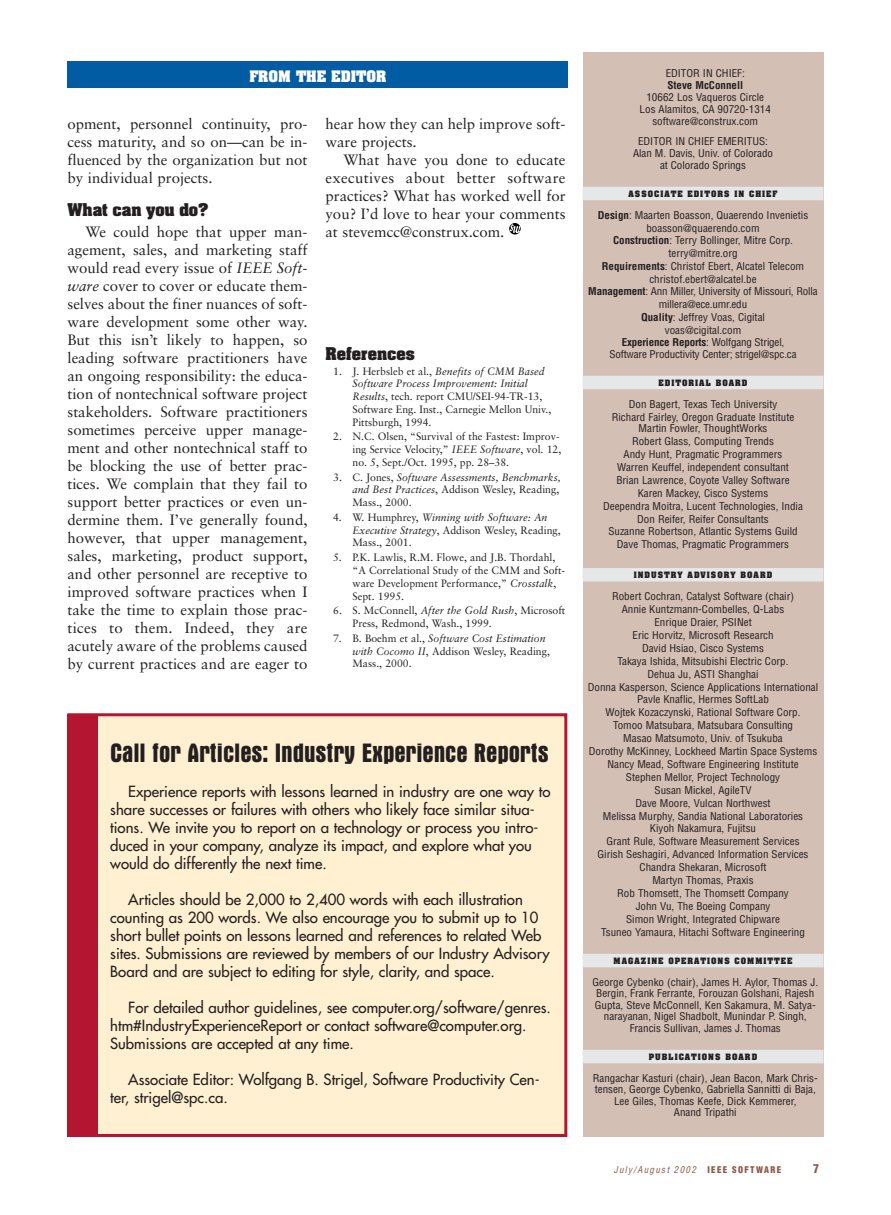
<style>
.page{position:relative;width:891px;height:1215px;background:#fff}
.page>*{position:absolute;margin:0;border:0;box-sizing:border-box;transform-origin:0 0}
.t1{font:700 condensed 27px "Aurora BT";letter-spacing:-.005em;color:#231f20}
.t2{font:15px/18px "Sabon";color:#231f20;text-align:justify}
.t3{font:15px/18px "Futura";color:#231f20}
.t4{font:700 15px "Aachen";color:#231f20}
.t5{font:700 13.5px "Aachen";color:#fff}
.t6{font:900 condensed 12px "Helvetica";color:#8b5746}
.t7{font:10.65px/12.8px "Sabon";color:#231f20}
.t8{font:italic 10.65px/12.8px "Sabon";color:#231f20}
.t9{font:condensed 10.5px/12.9px "Helvetica";color:#231f20;text-align:center;scale:1.05 1}
.t10{font:700 condensed 10.5px "Helvetica";color:#231f20;scale:1.05 1}
.t11{font:italic condensed 9.15px "Helvetica";letter-spacing:.15em;color:#8b5746}
.t12{font:900 condensed 9px "Helvetica";letter-spacing:.15em;color:#8b5746}
.t13{font:700 7.5px "Aachen";letter-spacing:.135em;color:#231f20}
.s1{font-style:italic}
.s2{font-style:normal}
.s3{font-weight:700}
</style>
<div class="page">
<div style="left:68px;top:62px;width:500px;height:26px;background:#015ca3"></div>
<svg style="left:509px;top:223px;width:12px;height:12px"></svg>
<svg style="left:510px;top:224px;width:11px;height:9px"></svg>
<div style="left:583px;top:53px;width:241px;height:1084px;background:#d4bfb4"></div>
<div style="left:583px;top:187px;width:241px;height:13px;background:#e6e7e9"></div>
<div style="left:583px;top:376px;width:241px;height:13px;background:#e6e7e9"></div>
<div style="left:583px;top:568px;width:241px;height:14px;background:#e6e7e9"></div>
<div style="left:583px;top:954px;width:241px;height:13px;background:#e6e7e9"></div>
<div style="left:583px;top:1050px;width:241px;height:13px;background:#e6e7e9"></div>
<div style="left:69px;top:715px;width:497px;height:420px;background:#fef0d0"></div>
<div style="left:68px;top:713px;width:499px;height:424px;border:3px solid #b41530"></div>
<div style="left:68px;top:715px;width:30px;height:422px;background:#b41530"></div>
<p class="t5" style="left:249px;top:70px;width:138px">FROM THE EDITOR</p>
<h2 class="t2" style="left:68px;top:116px;width:242px">opment, personnel continuity, pro&shy;cess maturity, and so on—can be in&shy;fluenced by the organization but not by individual projects.</h2>
<h2 class="t4" style="left:68px;top:203px;width:143px">What can you do?</h2>
<p class="t2" style="left:68px;top:224px;width:242px;text-indent:18px">We could hope that upper man&shy;agement, sales, and marketing staff would read every issue of <span class="s1">IEEE Soft&shy;ware</span> cover to cover or educate them&shy;selves about the finer nuances of soft&shy;ware development some other way.<br>But this isn’t likely to happen, so leading software practitioners have an ongoing responsibility: the educa&shy;tion of nontechnical software project stakeholders. Software practitioners sometimes perceive upper manage&shy;ment and other nontechnical staff to be blocking the use of better prac&shy;tices. We complain that they fail to support better practices or even un&shy;dermine them. I’ve generally found, however, that upper management, sales, marketing, product support, and other personnel are receptive to improved software practices when I take the time to explain those prac&shy;tices to them. Indeed, they are acutely aware of the problems caused by current practices and are eager to</p>
<h2 class="t2" style="left:326px;top:116px;width:242px">hear how they can help improve soft&shy;ware projects.</h2>
<h2 class="t2" style="left:326px;top:152px;width:242px;text-indent:18px">What have you done to educate executives about better software practices? What has worked well for you? I’d love to hear your comments at stevemcc@construx.com.</h2>
<h2 class="t4" style="left:326px;top:347px;width:91px">References</h2>
<p class="t7" style="left:352px;top:365px;width:200px;text-indent:-19px">1. J. Herbsleb et al., <span class="s1">Benefits of CMM Based Software Process Improvement: Initial Results</span>, tech. report CMU/SEI-94-TR-13, Software Eng. Inst., Carnegie Mellon Univ., Pittsburgh, 1994.</p>
<p class="t7" style="left:353px;top:431px;width:210px;text-indent:-19px">2. N.C. Olsen, “Survival of the Fastest: Improv&shy;ing Service Velocity,” <span class="s1">IEEE Software</span>, vol. 12, no. 5, Sept./Oct. 1995, pp. 28–38.</p>
<p class="t8" style="left:352px;top:471px;width:210px;text-indent:-19px"><span class="s2">3. C. Jones,</span> Software Assessments, Benchmarks, and Best Practices<span class="s2">, Addison Wesley, Reading,<br>Mass., 2000.</span></p>
<p class="t7" style="left:352px;top:512px;width:210px;text-indent:-19px">4. W. Humphrey, <span class="s1">Winning with Software: An<br>Executive Strategy</span>, Addison Wesley, Reading,<br>Mass., 2001.</p>
<p class="t7" style="left:352px;top:552px;width:214px;text-indent:-19px">5. P.K. Lawlis, R.M. Flowe, and J.B. Thordahl, “A Correlational Study of the CMM and Soft&shy;ware Development Performance,” <span class="s1">Crosstalk</span>, Sept. 1995.</p>
<p class="t7" style="left:352px;top:605px;width:214px;text-indent:-19px">6. S. McConnell, <span class="s1">After the Gold Rush</span>, Microsoft<br>Press, Redmond, Wash., 1999.</p>
<p class="t7" style="left:352px;top:633px;width:199px;text-indent:-19px">7. B. Boehm et al., <span class="s1">Software Cost Estimation with Cocomo II</span>, Addison Wesley, Reading,<br>Mass., 2000.</p>
<h1 class="t1" style="left:110px;top:743px;width:440px">Call for Articles: Industry Experience Reports</h1>
<p class="t3" style="left:110px;top:783px;width:442px;text-indent:18px">Experience reports with lessons learned in industry are one way to share successes or failures with others who likely face similar situa&shy;tions. We invite you to report on a technology or process you intro&shy;duced in your company, analyze its impact, and explore what you would do differently the next time.</p>
<p class="t3" style="left:110px;top:891px;width:441px;text-indent:18px">Articles should be 2,000 to 2,400 words with each illustration counting as 200 words. We also encourage you to submit up to 10 short bullet points on lessons learned and references to related Web sites. Submissions are reviewed by members of our Industry Advisory Board and are subject to editing for style, clarity, and space.</p>
<h2 class="t3" style="left:110px;top:999px;width:442px;text-indent:18px">For detailed author guidelines, see computer.org/software/genres. htm#IndustryExperienceReport or contact software@computer.org.<br>Submissions are accepted at any time.</h2>
<h2 class="t3" style="left:110px;top:1071px;width:431px;text-indent:18px">Associate Editor: Wolfgang B. Strigel, Software Productivity Cen&shy;ter, strigel@spc.ca.</h2>
<p class="t9" style="left:666px;top:68px;width:77px">EDITOR IN CHIEF:</p>
<p class="t10" style="left:667px;top:81px;width:74px">Steve McConnell</p>
<p class="t9" style="left:640px;top:92px;width:127px;line-height:12px">10662 Los Vaqueros Circle<br>Los Alamitos, CA 90720-1314 software@construx.com</p>
<p class="t9" style="left:633px;top:136px;width:135px;line-height:12px">EDITOR IN CHIEF EMERITUS:<br>Alan M. Davis, Univ. of Colorado at Colorado Springs</p>
<p class="t13" style="left:629px;top:191px;width:150px">ASSOCIATE EDITORS IN CHIEF</p>
<p class="t9" style="left:588px;top:209px;width:220px"><span class="s3">Design</span>: Maarten Boasson, Quaerendo Invenietis boasson@quaerendo.com<br><span class="s3">Construction</span>: Terry Bollinger, Mitre Corp. terry@mitre.org<br><span class="s3">Requirements</span>: Christof Ebert, Alcatel Telecom christof.ebert@alcatel.be<br><span class="s3">Management</span>: Ann Miller, University of Missouri, Rolla millera@ece.umr.edu<br><span class="s3">Quality</span>: Jeffrey Voas, Cigital<br>voas@cigital.com<br><span class="s3">Experience Reports</span>: Wolfgang Strigel,</p>
<p class="t9" style="left:609px;top:348px;width:180px">Software Productivity Center; strigel@spc.ca</p>
<p class="t13" style="left:659px;top:380px;width:90px">EDITORIAL BOARD</p>
<p class="t9" style="left:612px;top:399px;width:175px">Don Bagert, Texas Tech University<br>Richard Fairley, Oregon Graduate Institute</p>
<p class="t9" style="left:603px;top:423px;width:192px">Martin Fowler, ThoughtWorks<br>Robert Glass, Computing Trends<br>Andy Hunt, Pragmatic Programmers<br>Warren Keuffel, independent consultant<br>Brian Lawrence, Coyote Valley Software Karen Mackey, Cisco Systems<br>Deependra Moitra, Lucent Technologies, India Don Reifer, Reifer Consultants<br>Suzanne Robertson, Atlantic Systems Guild Dave Thomas, Pragmatic Programmers</p>
<p class="t13" style="left:634px;top:572px;width:140px">INDUSTRY ADVISORY BOARD</p>
<p class="t9" style="left:588px;top:591px;width:221px">Robert Cochran, Catalyst Software (chair)<br>Annie Kuntzmann-Combelles, Q-Labs<br>Enrique Draier, PSINet<br>Eric Horvitz, Microsoft Research<br>David Hsiao, Cisco Systems<br>Takaya Ishida, Mitsubishi Electric Corp.<br>Dehua Ju, ASTI Shanghai<br>Donna Kasperson, Science Applications International Pavle Knaflic, Hermes SoftLab<br>Wojtek Kozaczynski, Rational Software Corp.<br>Tomoo Matsubara, Matsubara Consulting<br>Masao Matsumoto, Univ. of Tsukuba<br>Dorothy McKinney, Lockheed Martin Space Systems Nancy Mead, Software Engineering Institute<br>Stephen Mellor, Project Technology<br>Susan Mickel, AgileTV<br>Dave Moore, Vulcan Northwest<br>Melissa Murphy, Sandia National Laboratories<br>Kiyoh Nakamura, Fujitsu<br>Grant Rule, Software Measurement Services<br>Girish Seshagiri, Advanced Information Services Chandra Shekaran, Microsoft<br>Martyn Thomas, Praxis<br>Rob Thomsett, The Thomsett Company<br>John Vu, The Boeing Company<br>Simon Wright, Integrated Chipware<br>Tsuneo Yamaura, Hitachi Software Engineering</p>
<p class="t13" style="left:614px;top:958px;width:180px">MAGAZINE OPERATIONS COMMITTEE</p>
<p class="t9" style="left:592px;top:977px;width:216px;line-height:11.4px">George Cybenko (chair), James H. Aylor, Thomas J.<br>Bergin, Frank Ferrante, Forouzan Golshani, Rajesh Gupta, Steve McConnell, Ken Sakamura, M. Satya&shy;narayanan, Nigel Shadbolt, Munindar P. Singh, Francis Sullivan, James J. Thomas</p>
<p class="t13" style="left:649px;top:1054px;width:110px">PUBLICATIONS BOARD</p>
<p class="t9" style="left:593px;top:1073px;width:216px;line-height:11.4px">Rangachar Kasturi (chair), Jean Bacon, Mark Chris&shy;tensen, George Cybenko, Gabriella Sannitti di Baja, Lee Giles, Thomas Keefe, Dick Kemmerer,<br>Anand Tripathi</p>
<p class="t11" style="left:614px;top:1166px;width:84px">July/August 2002</p>
<p class="t12" style="left:707px;top:1166px;width:76px">IEEE SOFTWARE</p>
<p class="t6" style="left:813px;top:1164px;width:7px">7</p>
</div>
